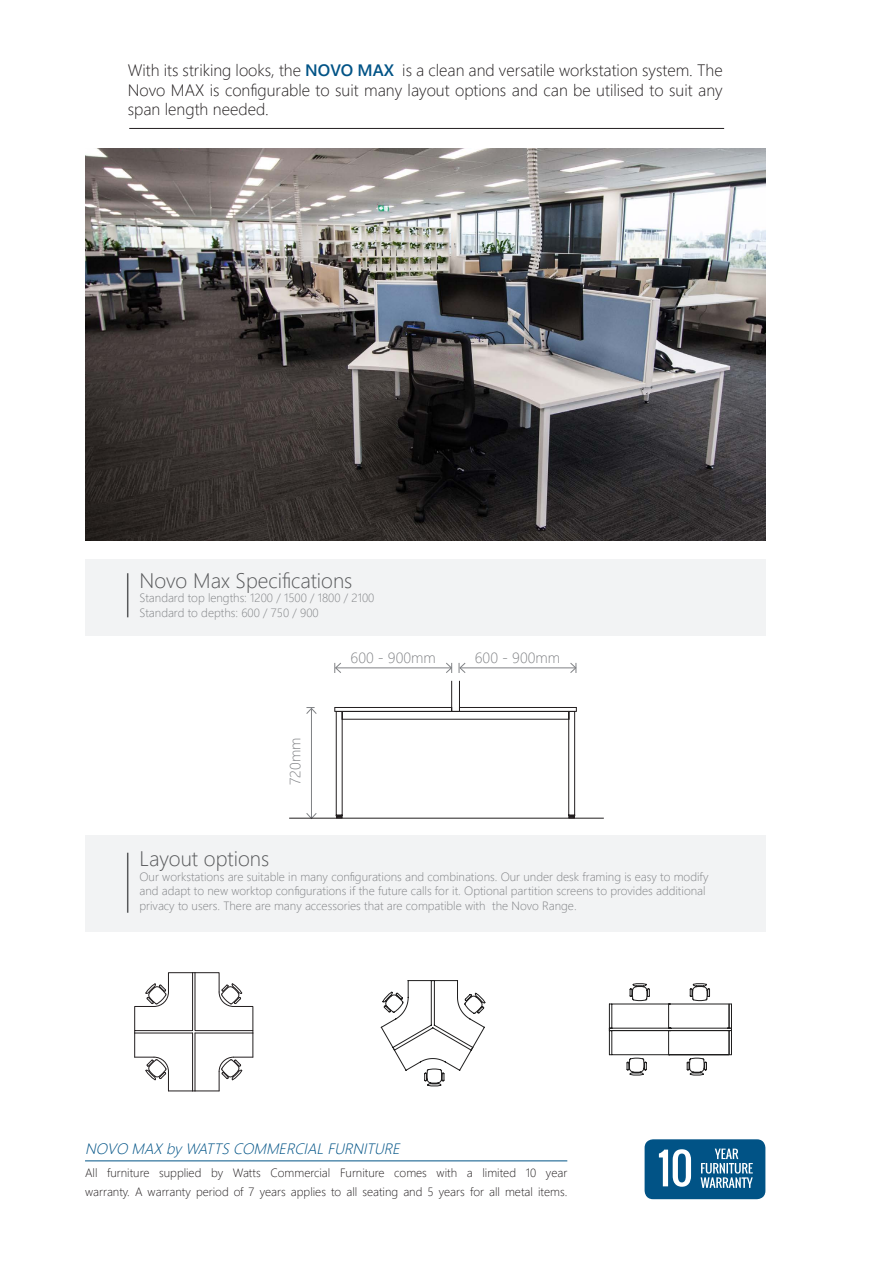
<style>
.page{position:relative;width:893px;height:1263px;background:#fff}
.page>*{position:absolute;margin:0;border:0;box-sizing:border-box;transform-origin:0 0}
.t1{font:300 21px "Segoe UI";color:#57585a}
.t2{font:300 16.5px/19.8px "Segoe UI";color:#231f20;text-align:justify}
.t3{font:italic 300 15px "Segoe UI";color:#015386}
.t4{font:300 15px "Segoe UI";color:#808285}
.t5{font:300 12px/14.4px "Segoe UI";color:#808285}
.t6{font:300 12px/19.8px "Segoe UI";color:#231f20}
.s1{font-weight:600;color:#015386}
</style>
<div class="page">
<hr style="left:85px;top:1160px;width:482px;height:1px;background:#015386">
<hr style="left:129px;top:128px;width:595px;height:1px;background:#231f20">
<div style="left:645px;top:1139px;width:120px;height:60px;background:#015386;border-radius:9px"></div>
<svg style="left:701px;top:1148px;width:52px;height:40px"></svg>
<svg style="left:659px;top:1149px;width:32px;height:38px"></svg>
<div style="left:85px;top:559px;width:680px;height:77px;background:#f2f3f4"></div>
<hr style="left:127px;top:573px;width:1px;height:44px;background:#57585a">
<div style="left:85px;top:835px;width:680px;height:97px;background:#f2f3f4"></div>
<hr style="left:127px;top:853px;width:1px;height:60px;background:#57585a">
<svg style="left:134px;top:972px;width:120px;height:119px"></svg>
<svg style="left:380px;top:980px;width:106px;height:106px"></svg>
<svg style="left:609px;top:983px;width:123px;height:93px"></svg>
<div style="left:459px;top:707px;width:118px;height:5px;border:1px solid #231f20"></div>
<div style="left:334px;top:707px;width:118px;height:5px;border:1px solid #231f20"></div>
<hr style="left:459px;top:681px;width:1px;height:30px;background:#231f20">
<hr style="left:451px;top:681px;width:1px;height:30px;background:#231f20">
<svg style="left:335px;top:711px;width:240px;height:107px"></svg>
<hr style="left:311px;top:708px;width:1px;height:110px;background:#808285">
<svg style="left:306px;top:707px;width:11px;height:7px"></svg>
<svg style="left:306px;top:813px;width:11px;height:5px"></svg>
<hr style="left:336px;top:667px;width:115px;height:1px;background:#808285">
<svg style="left:445px;top:662px;width:7px;height:11px"></svg>
<svg style="left:334px;top:662px;width:8px;height:11px"></svg>
<hr style="left:460px;top:667px;width:116px;height:1px;background:#808285">
<svg style="left:569px;top:663px;width:8px;height:10px"></svg>
<svg style="left:459px;top:662px;width:7px;height:11px"></svg>
<hr style="left:289px;top:818px;width:315px;height:1px;background:#231f20">
<img style="left:85px;top:148px;width:680px;height:393px">
<h2 class="t2" style="left:128px;top:59px;width:596px">With its striking looks, the <span class="s1">NOVO MAX</span> is a clean and versatile workstation system. The Novo MAX is configurable to suit many layout options and can be utilised to suit any span length needed.</h2>
<p class="t1" style="left:139px;top:564px;width:214px">Novo Max Specifications</p>
<p class="t5" style="left:139px;top:590px;width:236px">Standard top lengths: 1200 / 1500 / 1800 / 2100</p>
<p class="t5" style="left:139px;top:605px;width:181px">Standard to depths: 600 / 750 / 900</p>
<p class="t4" style="left:283px;top:785px;width:49px;rotate:-90deg">720mm</p>
<p class="t4" style="left:351px;top:645px;width:87px">600 - 900mm</p>
<p class="t4" style="left:475px;top:645px;width:87px">600 - 900mm</p>
<p class="t1" style="left:139px;top:842px;width:131px">Layout options</p>
<p class="t5" style="left:139px;top:869px;width:571px">Our workstations are suitable in many configurations and combinations. Our under desk framing is easy to modify and adapt to new worktop configurations if the future calls for it. Optional partition screens to provides additional privacy to users. There are many accessories that are compatible with the Novo Range.</p>
<p class="t3" style="left:85px;top:1137px;width:321px">NOVO MAXbyWATTSCOMMERCIALFURNITURE</p>
<p class="t6" style="left:85px;top:1162px;width:484px">All furniture supplied by Watts Commercial Furniture comes with a limited 10 year warranty. A warranty period of 7 years applies to all seating and 5 years for all metal items.</p>
</div>
